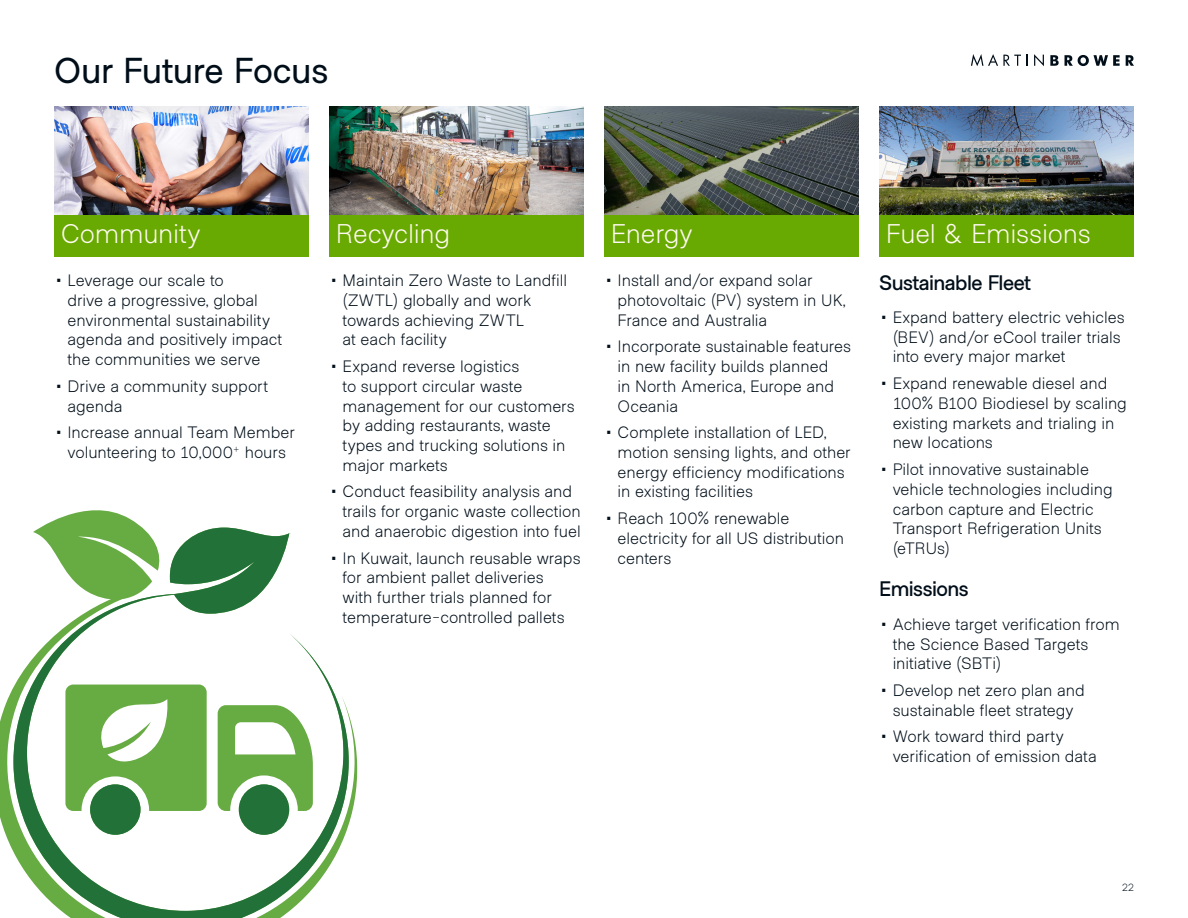
<style>
.page{position:relative;width:1188px;height:918px;background:#fff}
.page>*{position:absolute;margin:0;border:0;box-sizing:border-box;transform-origin:0 0}
.Section_Header_Mediu{font:500 36px "Metro Sans";letter-spacing:-.01em;color:#000e19}
.Header_Light{font:300 27px "Metro Sans";letter-spacing:-.01em;color:#fffaf1}
.Subhead_2_Semi-Bold{font:600 21px "Metro Sans";letter-spacing:-.025em;color:#000e19}
.t1{font:300 16.5px/19.8px "Metro Sans";color:#000e19}
.t2{font:300 10.5px "Metro Sans";color:#000e19}
.s1{font-weight:500}
</style>
<div class="page">
<svg style="left:971px;top:54px;width:57px;height:12px"></svg>
<svg style="left:1034px;top:54px;width:10px;height:12px"></svg>
<svg style="left:1050px;top:55px;width:9px;height:11px"></svg>
<svg style="left:1065px;top:55px;width:55px;height:11px"></svg>
<svg style="left:1126px;top:55px;width:8px;height:11px"></svg>
<div style="left:54px;top:215px;width:255px;height:41px;background:#69aa02"></div>
<div style="left:604px;top:215px;width:255px;height:41px;background:#69aa02"></div>
<div style="left:329px;top:215px;width:255px;height:41px;background:#69aa02"></div>
<div style="left:879px;top:215px;width:255px;height:41px;background:#69aa02"></div>
<svg style="left:0;top:688px;width:357px;height:163px"></svg>
<svg style="left:13px;top:619px;width:336px;height:299px"></svg>
<div style="left:239px;top:784px;width:50px;height:51px;background:#217138;border-radius:50%"></div>
<div style="left:90px;top:784px;width:51px;height:51px;background:#217138;border-radius:50%"></div>
<svg style="left:33px;top:510px;width:256px;height:109px"></svg>
<div style="left:54px;top:105px;width:257px;height:111px;background:#231f20;opacity:.07"></div>
<img style="left:329px;top:107px;width:255px;height:108px">
<img style="left:604px;top:107px;width:255px;height:108px">
<img style="left:879px;top:107px;width:255px;height:108px">
<p class="Section_Header_Mediu" style="left:54px;top:48px;width:276px">Our Future Focus</p>
<p class="Header_Light" style="left:61px;top:218px;width:141px">Community</p>
<p class="Header_Light" style="left:336px;top:218px;width:116px">Recycling</p>
<p class="Header_Light" style="left:611px;top:218px;width:83px">Energy</p>
<p class="Header_Light" style="left:886px;top:218px;width:206px">Fuel &amp; Emissions</p>
<p class="t1" style="left:68px;top:272px;width:216px;text-indent:-14px"><span class="s1">•</span> Leverage our scale to<br>drive a progressive, global environmental sustainability agenda and positively impact the communities we serve</p>
<p class="t1" style="left:68px;top:378px;width:202px;text-indent:-14px"><span class="s1">•</span> Drive a community support agenda</p>
<p class="t1" style="left:54px;top:424px;width:243px;text-align:center"><span class="s1">•</span> Increase annual Team Member volunteering to 10,000<sup>+</sup> hours</p>
<p class="t1" style="left:343px;top:272px;width:226px;text-indent:-14px"><span class="s1">•</span> Maintain Zero Waste to Landfill (ZWTL) globally and work towards achieving ZWTL<br>at each facility</p>
<p class="t1" style="left:343px;top:358px;width:234px;text-indent:-14px"><span class="s1">•</span> Expand reverse logistics<br>to support circular waste management for our customers by adding restaurants, waste types and trucking solutions in major markets</p>
<p class="t1" style="left:343px;top:483px;width:240px;text-indent:-14px"><span class="s1">•</span> Conduct feasibility analysis and trails for organic waste collection and anaerobic digestion into fuel</p>
<p class="t1" style="left:343px;top:550px;width:240px;text-indent:-14px"><span class="s1">•</span> In Kuwait, launch reusable wraps for ambient pallet deliveries<br>with further trials planned for temperature-controlled pallets</p>
<p class="t1" style="left:618px;top:272px;width:230px;text-indent:-14px"><span class="s1">•</span> Install and/or expand solar photovoltaic (PV) system in UK,<br>France and Australia</p>
<p class="t1" style="left:618px;top:338px;width:235px;text-indent:-14px"><span class="s1">•</span> Incorporate sustainable features in new facility builds planned<br>in North America, Europe and<br>Oceania</p>
<p class="t1" style="left:618px;top:424px;width:235px;text-indent:-14px"><span class="s1">•</span> Complete installation of LED, motion sensing lights, and other energy efficiency modifications in existing facilities</p>
<p class="t1" style="left:618px;top:510px;width:228px;text-indent:-14px"><span class="s1">•</span> Reach 100% renewable electricity for all US distribution centers</p>
<p class="Subhead_2_Semi-Bold" style="left:879px;top:269px;width:153px">Sustainable Fleet</p>
<p class="t1" style="left:893px;top:309px;width:233px;text-indent:-14px"><span class="s1">•</span> Expand battery electric vehicles (BEV) and/or eCool trailer trials into every major market</p>
<p class="t1" style="left:893px;top:375px;width:236px;text-indent:-14px"><span class="s1">•</span> Expand renewable diesel and<br>100% B100 Biodiesel by scaling existing markets and trialing in new locations</p>
<p class="t1" style="left:893px;top:461px;width:221px;text-indent:-14px"><span class="s1">•</span> Pilot innovative sustainable vehicle technologies including carbon capture and Electric<br>Transport Refrigeration Units (eTRUs)</p>
<p class="Subhead_2_Semi-Bold" style="left:879px;top:576px;width:91px">Emissions</p>
<p class="t1" style="left:893px;top:616px;width:229px;text-indent:-14px"><span class="s1">•</span> Achieve target verification from the Science Based Targets initiative (SBTi)</p>
<p class="t1" style="left:879px;top:682px;width:207px;text-align:center"><span class="s1">•</span> Develop net zero plan and sustainable fleet strategy</p>
<p class="t1" style="left:893px;top:728px;width:206px;text-indent:-14px"><span class="s1">•</span> Work toward third party verification of emission data</p>
<p class="t2" style="left:1122px;top:881px;width:13px">22</p>
</div>
